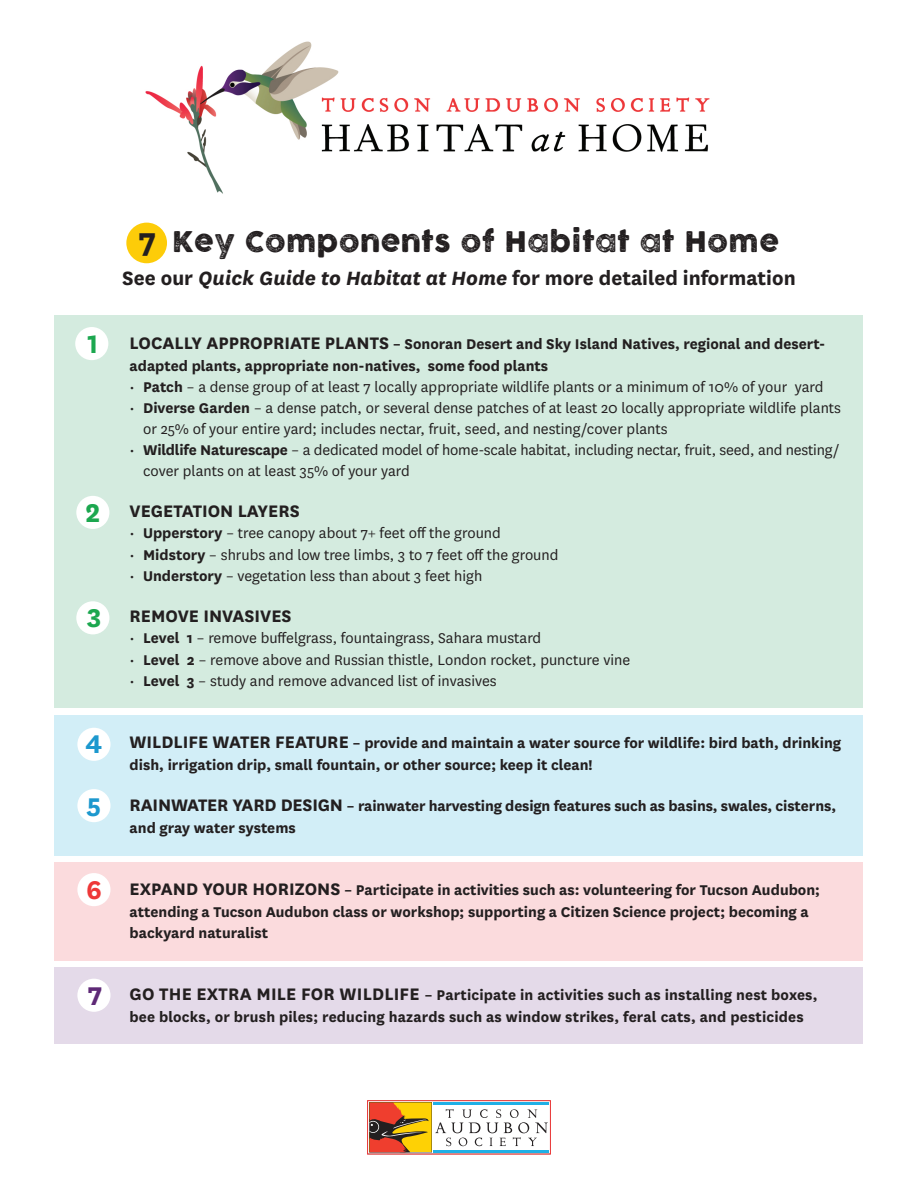
<style>
.page{position:relative;width:918px;height:1188px;background:#fff}
.page>*{position:absolute;margin:0;border:0;box-sizing:border-box;transform-origin:0 0}
.t1{font:700 30px "National";color:#1ca74f}
.t2{font:700 30px/62.4px "National";color:#1c98ce}
.t3{font:700 30px "National";color:#ee3838}
.t4{font:700 30px "National";color:#5e2976}
.t5{font:28.05px "COCOGOOSELETTERPRESS";letter-spacing:.025em;color:#231f20}
.t6{font:700 22.5px "National";color:#231f20}
.t7{font:700 19.5px "National";color:#231f20}
.t8{font:700 16.5px/21px "National";color:#231f20}
.t9{font:16.5px/21px "National";color:#231f20}
.s1{font-family:"National";font-weight:700;font-size:36.9px}
.s2{font-style:italic}
.s3{font-size:19.5px}
.s4{font-weight:700}
</style>
<div class="page">
<div style="left:55px;top:315px;width:808px;height:393px;background:#d4ebdf"></div>
<div style="left:75px;top:327px;width:33px;height:33px;background:#fff;border-radius:50%"></div>
<div style="left:76px;top:496px;width:33px;height:33px;background:#fff;border-radius:50%"></div>
<div style="left:76px;top:601px;width:33px;height:33px;background:#fff;border-radius:50%"></div>
<div style="left:55px;top:715px;width:808px;height:141px;background:#d2eef7"></div>
<div style="left:77px;top:728px;width:34px;height:33px;background:#fff;border-radius:50%"></div>
<div style="left:77px;top:789px;width:34px;height:33px;background:#fff;border-radius:50%"></div>
<div style="left:55px;top:863px;width:808px;height:98px;background:#fbdbdd"></div>
<div style="left:55px;top:968px;width:808px;height:76px;background:#e4dae9"></div>
<div style="left:126px;top:223px;width:41px;height:40px;background:#fdcc09;border-radius:50%"></div>
<img style="left:145px;top:41px;width:565px;height:153px">
<div style="left:77px;top:873px;width:34px;height:33px;background:#fff;border-radius:50%"></div>
<div style="left:77px;top:979px;width:34px;height:33px;background:#fff;border-radius:50%"></div>
<svg style="left:369px;top:1103px;width:180px;height:49px"></svg>
<hr style="left:433px;top:1102px;width:116px;height:2px;background:#1fb0e6">
<h1 class="t1" style="left:87px;top:323px;width:12px">1</h1>
<h1 class="t1" style="left:86px;top:491px;width:16px">2</h1>
<h1 class="t1" style="left:87px;top:597px;width:16px">3</h1>
<h1 class="t2" style="left:85px;top:711px;width:18px">4<br>5</h1>
<h1 class="t3" style="left:86px;top:868px;width:17px">6</h1>
<h1 class="t4" style="left:88px;top:975px;width:16px">7</h1>
<h2 class="t5" style="left:138px;top:226px;width:642px"><span class="s1">7</span> Key Components of Habitat at Home</h2>
<h3 class="t6" style="left:122px;top:263px;width:675px">See our <span class="s2">Quick Guide to Habitat at Home</span> for more detailed information</h3>
<p class="t8" style="left:130px;top:333px;width:697px"><span class="s3">LOCALLY APPROPRIATE PLANTS</span> – Sonoran Desert and Sky Island Natives, regional and desert&shy;adapted plants, appropriate non-natives, some food plants</p>
<p class="t9" style="left:130px;top:375px;width:695px">• <span class="s4">Patch</span> – a dense group of at least 7 locally appropriate wildlife plants or a minimum of 10% of your yard</p>
<p class="t9" style="left:143px;top:396px;width:699px;text-indent:-13px">• <span class="s4">Diverse Garden</span> – a dense patch, or several dense patches of at least 20 locally appropriate wildlife plants or 25% of your entire yard; includes nectar, fruit, seed, and nesting/cover plants</p>
<p class="t9" style="left:143px;top:438px;width:698px;text-indent:-13px">• <span class="s4">Wildlife Naturescape</span> – a dedicated model of home-scale habitat, including nectar, fruit, seed, and nesting/ cover plants on at least 35% of your yard</p>
<p class="t7" style="left:130px;top:498px;width:172px">VEGETATION LAYERS</p>
<p class="t9" style="left:130px;top:522px;width:373px">• <span class="s4">Upperstory</span> – tree canopy about 7+ feet off the ground</p>
<p class="t9" style="left:130px;top:543px;width:430px">• <span class="s4">Midstory</span> – shrubs and low tree limbs, 3 to 7 feet off the ground</p>
<p class="t9" style="left:130px;top:564px;width:354px">• <span class="s4">Understory</span> – vegetation less than about 3 feet high</p>
<p class="t7" style="left:130px;top:603px;width:163px">REMOVE INVASIVES</p>
<p class="t9" style="left:130px;top:627px;width:413px">• <span class="s4">Level 1</span> – remove buffelgrass, fountaingrass, Sahara mustard</p>
<p class="t9" style="left:130px;top:648px;width:502px">• <span class="s4">Level 2</span> – remove above and Russian thistle, London rocket, puncture vine</p>
<p class="t9" style="left:130px;top:669px;width:369px">• <span class="s4">Level 3</span> – study and remove advanced list of invasives</p>
<p class="t8" style="left:130px;top:732px;width:713px"><span class="s3">WILDLIFE WATER FEATURE</span> – provide and maintain a water source for wildlife: bird bath, drinking dish, irrigation drip, small fountain, or other source; keep it clean!</p>
<p class="t8" style="left:130px;top:795px;width:708px"><span class="s3">RAINWATER YARD DESIGN</span> – rainwater harvesting design features such as basins, swales, cisterns, and gray water systems</p>
<p class="t8" style="left:130px;top:879px;width:692px"><span class="s3">EXPAND YOUR HORIZONS</span> – Participate in activities such as: volunteering for Tucson Audubon; attending a Tucson Audubon class or workshop; supporting a Citizen Science project; becoming a backyard naturalist</p>
<p class="t8" style="left:130px;top:984px;width:689px"><span class="s3">GO THE EXTRA MILE FOR WILDLIFE</span> – Participate in activities such as installing nest boxes, bee blocks, or brush piles; reducing hazards such as window strikes, feral cats, and pesticides</p>
</div>
